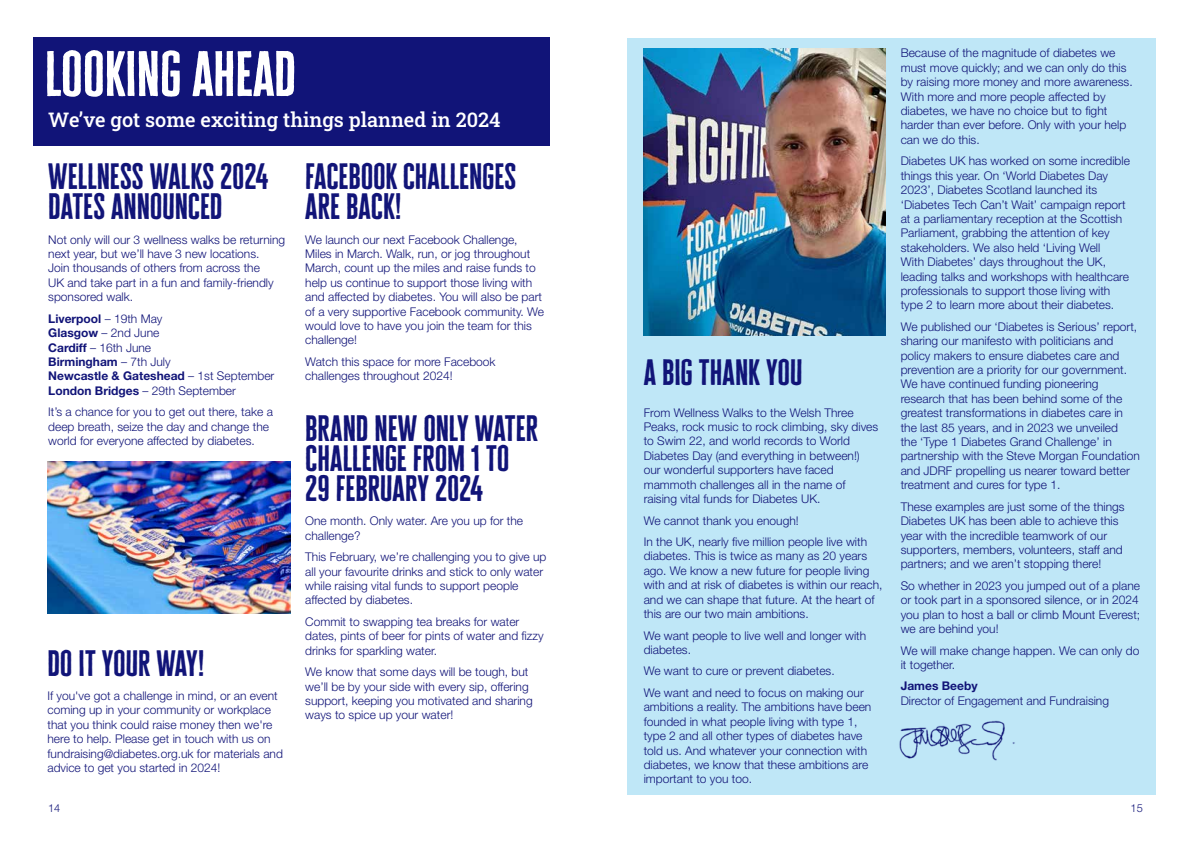
<style>
.page{position:relative;width:1191px;height:842px;background:#fff}
.page>*{position:absolute;margin:0;border:0;box-sizing:border-box;transform-origin:0 0}
.t1{font:700 52.5px "Diabetes UK Cheddar";color:#fff}
.t2{font:700 30px/30px "Diabetes UK Cheddar";letter-spacing:-.005em;color:#111478}
.t3{font:500 20px "Roboto Slab";color:#fff}
.t4{font:300 12px/14.4px "Helvetica Neue LT Std";color:#111478}
.t5{font:700 12px/14.4px "Helvetica Neue LT Std";color:#111478}
.t6{font:300 11px "Helvetica Neue LT Std";color:#111478}
.s1{font-weight:300}
</style>
<div class="page">
<div style="left:626px;top:38px;width:529px;height:756px;background:#bfe7f7"></div>
<img style="left:643px;top:48px;width:242px;height:288px">
<div style="left:33px;top:37px;width:516px;height:109px;background:#111478"></div>
<img style="left:47px;top:461px;width:243px;height:153px">
<img style="left:899px;top:720px;width:116px;height:41px">
<h1 class="t1" style="left:45px;top:41px;width:253px">LOOKING AHEAD</h1>
<h3 class="t3" style="left:48px;top:106px;width:454px">We’ve got some exciting things planned in 2024</h3>
<h2 class="t2" style="left:48px;top:161px;width:222px">WELLNESS WALKS 2024<br>DATES ANNOUNCED</h2>
<p class="t4" style="left:48px;top:232px;width:238px">Not only will our 3 wellness walks be returning next year, but we’ll have 3 new locations.<br>Join thousands of others from across the<br>UK and take part in a fun and family-friendly sponsored walk.</p>
<p class="t5" style="left:48px;top:311px;width:227px">Liverpool <span class="s1">– 19th May<br></span>Glasgow <span class="s1">– 2nd June<br></span>Cardiff <span class="s1">– 16th June<br></span>Birmingham <span class="s1">– 7th July<br></span>Newcastle &amp; Gateshead <span class="s1">– 1st September<br></span>London Bridges <span class="s1">– 29th September</span></p>
<p class="t4" style="left:48px;top:404px;width:226px">It’s a chance for you to get out there, take a deep breath, seize the day and change the world for everyone affected by diabetes.</p>
<h2 class="t2" style="left:47px;top:648px;width:158px">DO IT YOUR WAY!</h2>
<p class="t4" style="left:47px;top:688px;width:237px">If you've got a challenge in mind, or an event coming up in your community or workplace that you think could raise money then we're here to help. Please get in touch with us on fundraising@diabetes.org.uk for materials and advice to get you started in 2024!</p>
<h2 class="t2" style="left:305px;top:161px;width:213px">FACEBOOK CHALLENGES<br>ARE BACK!</h2>
<p class="t4" style="left:305px;top:232px;width:240px">We launch our next Facebook Challenge, Miles in March. Walk, run, or jog throughout March, count up the miles and raise funds to help us continue to support those living with and affected by diabetes. You will also be part of a very supportive Facebook community. We would love to have you join the team for this challenge!</p>
<p class="t4" style="left:305px;top:354px;width:192px">Watch this space for more Facebook challenges throughout 2024!</p>
<h2 class="t2" style="left:305px;top:413px;width:234px">BRAND NEW ONLY WATER<br>CHALLENGE FROM 1 TO<br>29 FEBRUARY 2024</h2>
<p class="t4" style="left:305px;top:514px;width:219px">One month. Only water. Are you up for the challenge?</p>
<p class="t4" style="left:305px;top:549px;width:243px">This February, we’re challenging you to give up all your favourite drinks and stick to only water while raising vital funds to support people affected by diabetes.</p>
<p class="t4" style="left:305px;top:614px;width:240px">Commit to swapping tea breaks for water dates, pints of beer for pints of water and fizzy drinks for sparkling water.</p>
<p class="t4" style="left:305px;top:664px;width:229px">We know that some days will be tough, but we’ll be by your side with every sip, offering support, keeping you motivated and sharing ways to spice up your water!</p>
<h2 class="t2" style="left:644px;top:357px;width:160px">A BIG THANK YOU</h2>
<p class="t4" style="left:643px;top:405px;width:236px">From Wellness Walks to the Welsh Three Peaks, rock music to rock climbing, sky dives to Swim 22, and world records to World Diabetes Day (and everything in between!) our wonderful supporters have faced mammoth challenges all in the name of raising vital funds for Diabetes UK.</p>
<p class="t4" style="left:643px;top:509px;width:225px;line-height:21.5px">We cannot thank you enough!<br>In the UK, nearly five million people live with</p>
<p class="t4" style="left:643px;top:549px;width:240px">diabetes. This is twice as many as 20 years ago. We know a new future for people living with and at risk of diabetes is within our reach, and we can shape that future. At the heart of this are our two main ambitions.</p>
<p class="t4" style="left:643px;top:628px;width:224px">We want people to live well and longer with diabetes.</p>
<p class="t4" style="left:643px;top:660px;width:222px;line-height:21.5px">We want to cure or prevent diabetes.<br>We want and need to focus on making our</p>
<p class="t4" style="left:643px;top:700px;width:229px">ambitions a reality. The ambitions have been founded in what people living with type 1, type 2 and all other types of diabetes have told us. And whatever your connection with diabetes, we know that these ambitions are important to you too.</p>
<p class="t4" style="left:900px;top:46px;width:233px">Because of the magnitude of diabetes we must move quickly; and we can only do this by raising more money and more awareness.<br>With more and more people affected by diabetes, we have no choice but to fight harder than ever before. Only with your help can we do this.</p>
<p class="t4" style="left:900px;top:154px;width:231px">Diabetes UK has worked on some incredible things this year. On ‘World Diabetes Day 2023’, Diabetes Scotland launched its ‘Diabetes Tech Can’t Wait’ campaign report at a parliamentary reception at the Scottish Parliament, grabbing the attention of key stakeholders. We also held ‘Living Well<br>With Diabetes’ days throughout the UK, leading talks and workshops with healthcare professionals to support those living with type 2 to learn more about their diabetes.</p>
<p class="t4" style="left:900px;top:319px;width:241px">We published our ‘Diabetes is Serious’ report, sharing our manifesto with politicians and policy makers to ensure diabetes care and prevention are a priority for our government.<br>We have continued funding pioneering research that has been behind some of the greatest transformations in diabetes care in the last 85 years, and in 2023 we unveiled<br>the ‘Type 1 Diabetes Grand Challenge’ in partnership with the Steve Morgan Foundation and JDRF propelling us nearer toward better treatment and cures for type 1.</p>
<p class="t4" style="left:900px;top:499px;width:225px">These examples are just some of the things Diabetes UK has been able to achieve this year with the incredible teamwork of our supporters, members, volunteers, staff and partners; and we aren’t stopping there!</p>
<p class="t4" style="left:900px;top:578px;width:241px;text-align:justify">So whether in 2023 you jumped out of a plane or took part in a sponsored silence, or in 2024 you plan to host a ball or climb Mount Everest; we are behind you!</p>
<p class="t4" style="left:900px;top:643px;width:240px">We will make change happen. We can only do it together.</p>
<p class="t5" style="left:900px;top:679px;width:78px">James Beeby</p>
<p class="t4" style="left:900px;top:693px;width:210px">Director of Engagement and Fundraising</p>
<p class="t6" style="left:48px;top:801px;width:14px">14</p>
<p class="t6" style="left:1130px;top:801px;width:14px">15</p>
</div>
